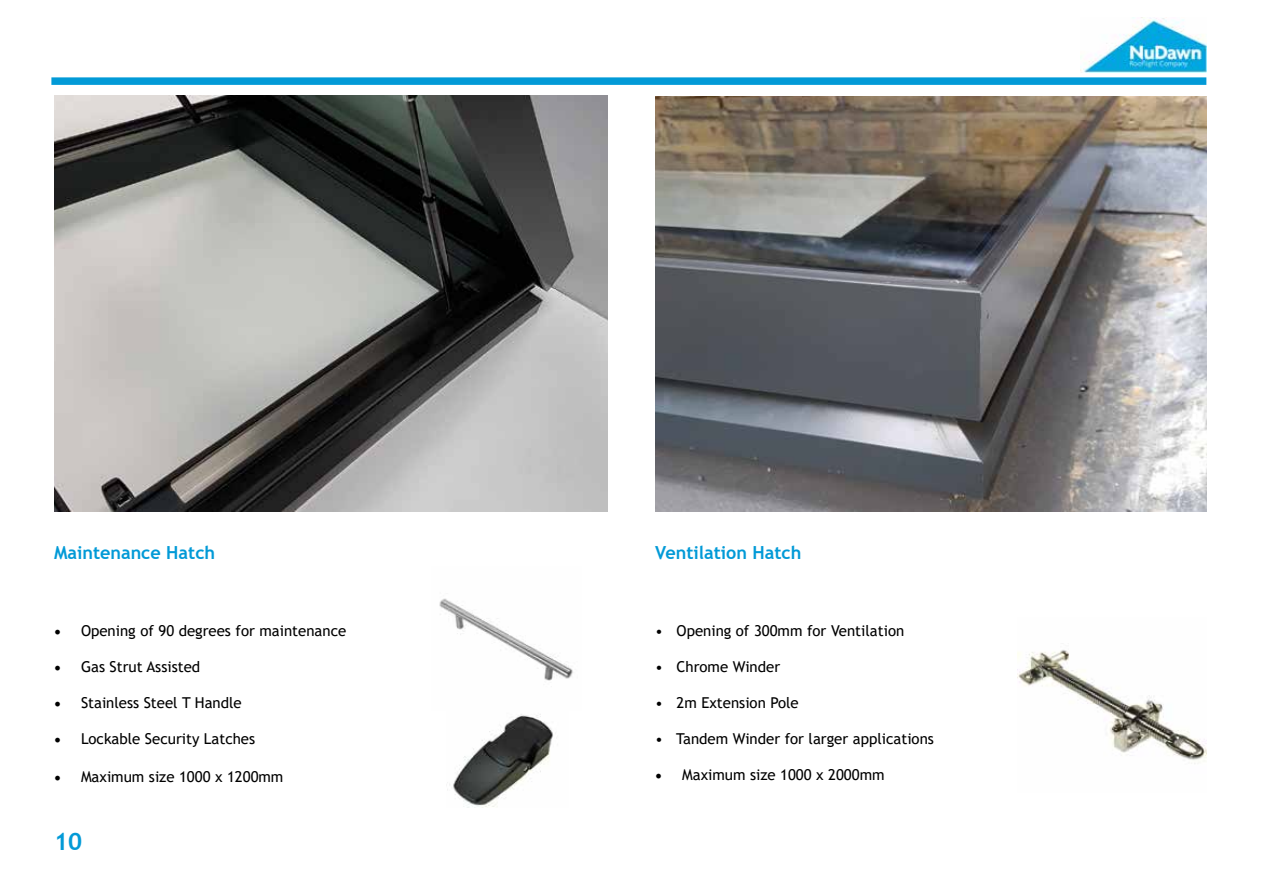
<style>
.page{position:relative;width:1263px;height:893px;background:#fff}
.page>*{position:absolute;margin:0;border:0;box-sizing:border-box;transform-origin:0 0}
.t1{font:700 24px "Trebuchet MS";color:#029ad7}
.t2{font:700 18px "Trebuchet MS";color:#029ad7}
.t3{font:15px "Trebuchet MS";color:#000}
.s1{font-family:"Minion Pro";font-size:18px}
</style>
<div class="page">
<img style="left:655px;top:96px;width:551px;height:415px">
<img style="left:54px;top:96px;width:553px;height:415px">
<img style="left:439px;top:598px;width:134px;height:83px">
<img style="left:447px;top:714px;width:106px;height:94px">
<img style="left:1017px;top:650px;width:189px;height:114px">
<div style="left:51px;top:77px;width:1155px;height:8px;background:#029ad7"></div>
<img style="left:1081px;top:17px;width:125px;height:56px">
<p class="t2" style="left:54px;top:541px;width:163px">Maintenance Hatch</p>
<p class="t3" style="left:54px;top:621px;width:294px"><span class="s1">•</span> Opening of 90 degrees for maintenance</p>
<p class="t3" style="left:54px;top:657px;width:148px"><span class="s1">•</span> Gas Strut Assisted</p>
<p class="t3" style="left:54px;top:693px;width:189px"><span class="s1">•</span> Stainless Steel T Handle</p>
<p class="t3" style="left:54px;top:729px;width:203px"><span class="s1">•</span> Lockable Security Latches</p>
<p class="t3" style="left:54px;top:767px;width:231px"><span class="s1">•</span> Maximum size 1000 x 1200mm</p>
<h1 class="t1" style="left:54px;top:827px;width:30px">10</h1>
<p class="t2" style="left:655px;top:541px;width:148px">Ventilation Hatch</p>
<p class="t3" style="left:655px;top:621px;width:251px">• Opening of 300mm for Ventilation</p>
<p class="t3" style="left:655px;top:657px;width:127px">• Chrome Winder</p>
<p class="t3" style="left:655px;top:693px;width:145px">• 2m Extension Pole</p>
<p class="t3" style="left:655px;top:729px;width:280px">• Tandem Winder for larger applications</p>
<p class="t3" style="left:655px;top:765px;width:231px"><span class="s1">•</span> Maximum size 1000 x 2000mm</p>
</div>
